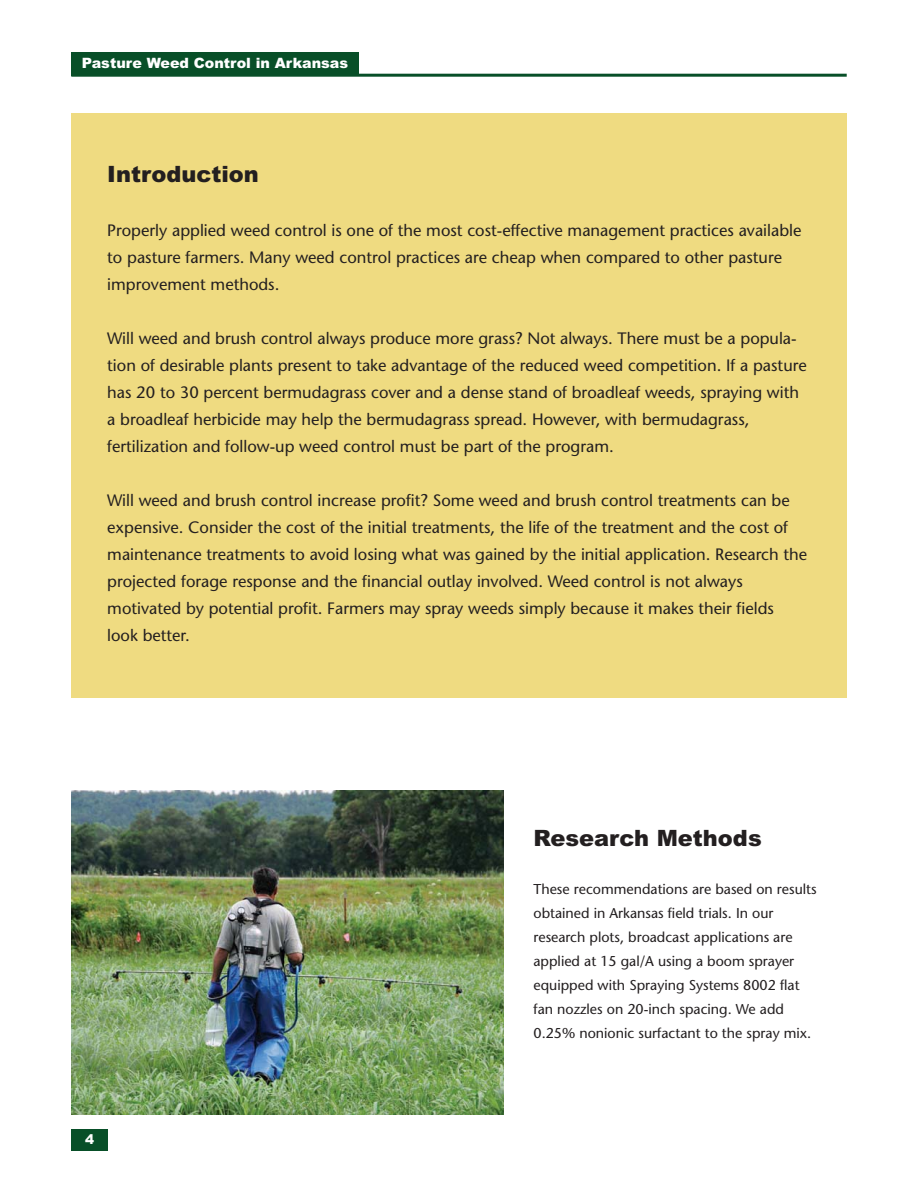
<style>
.page{position:relative;width:918px;height:1188px;background:#fff}
.page>*{position:absolute;margin:0;border:0;box-sizing:border-box;transform-origin:0 0}
.t1{font:900 22.5px "Arial";color:#231f20}
.t2{font:16.5px/27px "Stone Sans";color:#231f20}
.t3{font:14.25px/24px "Stone Sans";color:#231f20}
.t4{font:900 14.25px "Arial";color:#fff}
.t5{font:900 13.5px "Arial";color:#fff}
</style>
<div class="page">
<hr style="left:71px;top:74px;width:776px;height:3px;background:#084f28">
<div style="left:71px;top:114px;width:776px;height:584px;background:#efdb81"></div>
<div style="left:71px;top:52px;width:288px;height:24px;background:#084f28"></div>
<img style="left:71px;top:791px;width:432px;height:324px">
<div style="left:71px;top:1129px;width:37px;height:22px;background:#084f28"></div>
<p class="t4" style="left:82px;top:58px;width:268px">Pasture Weed Control in Arkansas</p>
<p class="t1" style="left:107px;top:166px;width:153px">Introduction</p>
<p class="t2" style="left:107px;top:219px;width:696px">Properly applied weed control is one of the most cost-effective management practices available to pasture farmers. Many weed control practices are cheap when compared to other pasture improvement methods.</p>
<p class="t2" style="left:107px;top:327px;width:701px">Will weed and brush control always produce more grass? Not always. There must be a popula&shy;tion of desirable plants present to take advantage of the reduced weed competition. If a pasture has 20 to 30 percent bermudagrass cover and a dense stand of broadleaf weeds, spraying with a broadleaf herbicide may help the bermudagrass spread. However, with bermudagrass, fertilization and follow-up weed control must be part of the program.</p>
<p class="t2" style="left:107px;top:489px;width:701px">Will weed and brush control increase profit? Some weed and brush control treatments can be expensive. Consider the cost of the initial treatments, the life of the treatment and the cost of maintenance treatments to avoid losing what was gained by the initial application. Research the projected forage response and the financial outlay involved. Weed control is not always motivated by potential profit. Farmers may spray weeds simply because it makes their fields look better.</p>
<p class="t5" style="left:85px;top:1134px;width:11px">4</p>
<p class="t1" style="left:534px;top:830px;width:230px">Research Methods</p>
<p class="t3" style="left:534px;top:878px;width:285px">These recommendations are based on results obtained in Arkansas field trials. In our research plots, broadcast applications are applied at 15 gal/A using a boom sprayer equipped with Spraying Systems 8002 flat fan nozzles on 20-inch spacing. We add 0.25% nonionic surfactant to the spray mix.</p>
</div>
